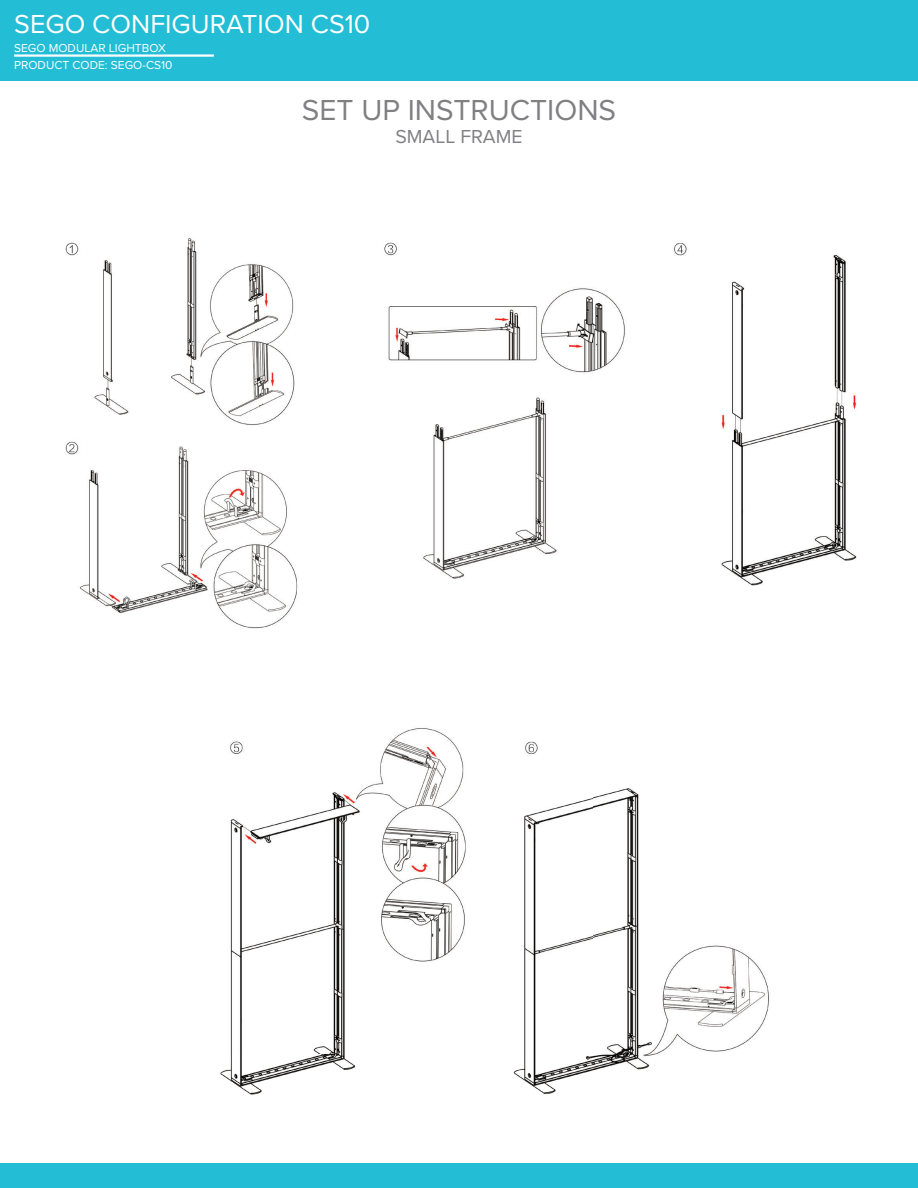
<style>
.page{position:relative;width:918px;height:1188px;background:#fff}
.page>*{position:absolute;margin:0;border:0;box-sizing:border-box;transform-origin:0 0}
.t1{font:30px "Proxima Nova";color:#808083}
.t2{font:27px "Proxima Nova";color:#fff}
.t3{font:19.5px "Proxima Nova";color:#808083}
.t4{font:12px "Proxima Nova";color:#fff}
</style>
<div class="page">
<div style="left:0;top:1164px;width:918px;height:24px;background:#23bdd6"></div>
<div style="left:0;top:0;width:918px;height:81px;background:#23bdd6"></div>
<img style="left:65px;top:238px;width:233px;height:391px">
<img style="left:384px;top:242px;width:473px;height:344px">
<img style="left:220px;top:728px;width:549px;height:367px">
<hr style="left:14px;top:54px;width:200px;height:3px;background:#fff">
<h2 class="t2" style="left:14px;top:14px;width:358px">SEGO CONFIGURATION CS10</h2>
<p class="t4" style="left:14px;top:43px;width:153px">SEGO MODULAR LIGHTBOX</p>
<p class="t4" style="left:14px;top:60px;width:160px">PRODUCT CODE: SEGO-CS10</p>
<h1 class="t1" style="left:302px;top:98px;width:316px">SET UP INSTRUCTIONS</h1>
<h3 class="t3" style="left:395px;top:129px;width:129px">SMALL FRAME</h3>
</div>
